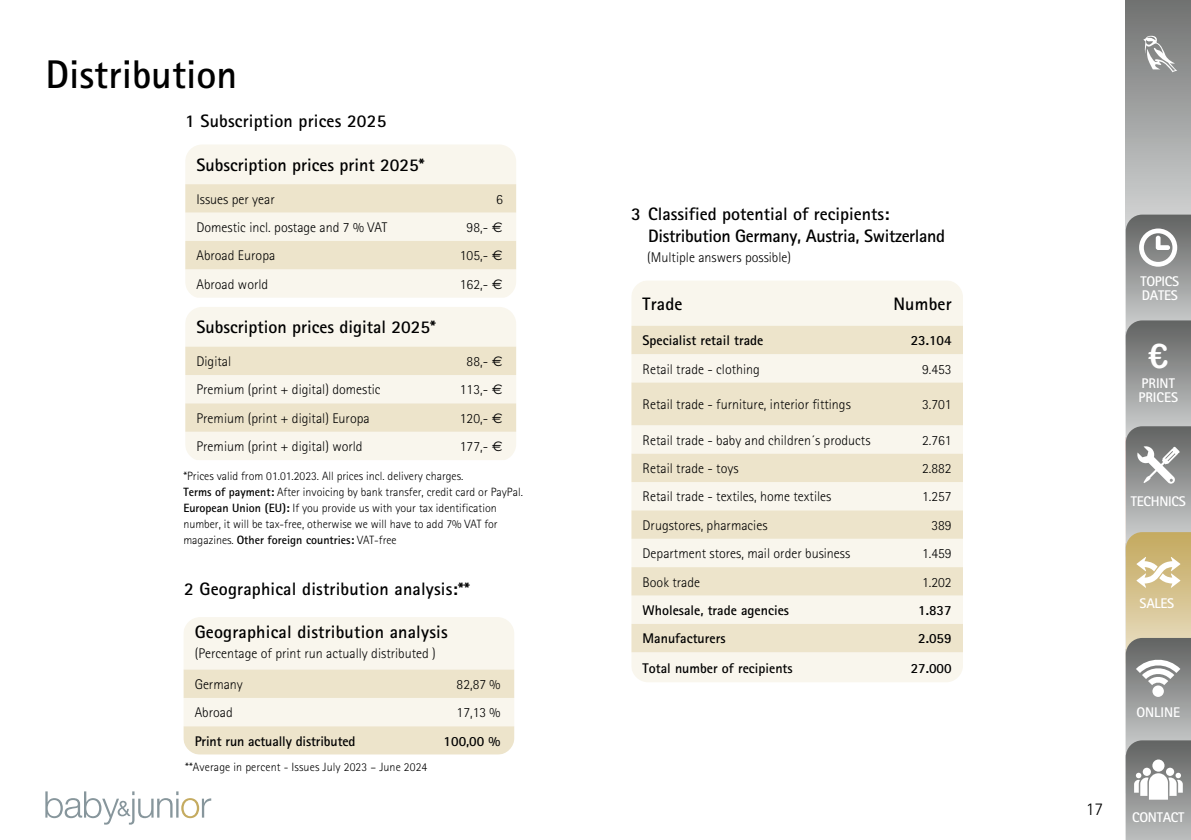
<style>
.page{position:relative;width:1191px;height:840px;background:#fff}
.page>*{position:absolute;margin:0;border:0;box-sizing:border-box;transform-origin:0 0}
.t1{font:700 40px "Rotis Sans Serif 65";color:#000}
.t2{font:34px "Arial Rounded MT Bold";color:#fff}
.t3{font:700 18px "Rotis Sans Serif 65";color:#000}
.t4{font:700 18px/22px "Rotis Sans Serif 65";letter-spacing:-.02em;color:#000}
.t5{font:300 18px "Rotis Sans Serif 45";color:#000}
.t6{font:300 14px "Rotis Sans Serif 45";color:#000}
.t7{font:700 14px "Rotis Sans Serif 65";color:#000}
.t8{font:700 14px/14px "Rotis Sans Serif 65";letter-spacing:-.02em;color:#fff}
.t9{font:700 14px/14px "Rotis Sans Serif 65";color:#fff}
.t10{font:300 12px/16px "Rotis Sans Serif 45";color:#000}
.t11{font:700 12px "Rotis Sans Serif 65";color:#000}
.s1{font-family:"Euro Sans";font-weight:400}
.s2{font-family:"Rotis Sans Serif 65";font-weight:700}
.s3{font-family:"Rotis Sans Serif 45";font-weight:300}
</style>
<div class="page">
<svg style="left:45px;top:791px;width:166px;height:33px"></svg>
<svg style="left:183px;top:617px;width:331px;height:137px;background:#f4eedf"></svg>
<div style="left:185px;top:145px;width:331px;height:152px;background:#f9f6ed"></div>
<svg style="left:185px;top:184px;width:331px;height:85px;background:#f1ead6"></svg>
<div style="left:631px;top:281px;width:332px;height:401px;background:#f9f6ed"></div>
<svg style="left:631px;top:325px;width:332px;height:327px;background:#f2ebd9"></svg>
<div style="left:185px;top:307px;width:331px;height:153px;background:#f9f6ed"></div>
<svg style="left:185px;top:346px;width:331px;height:85px;background:#f1ead6"></svg>
<svg style="left:1125px;top:0;width:66px;height:105px;background:#868887"></svg>
<svg style="left:1125px;top:105px;width:66px;height:734px;background:#adaca5"></svg>
<svg style="left:1143px;top:36px;width:34px;height:36px"></svg>
<h1 class="t1" style="left:45px;top:49px;width:193px">Distribution</h1>
<p class="t3" style="left:185px;top:109px;width:203px">1 Subscription prices 2025</p>
<p class="t3" style="left:196px;top:153px;width:229px">Subscription prices print 2025*</p>
<p class="t6" style="left:196px;top:191px;width:80px">Issues per year</p>
<p class="t6" style="left:496px;top:191px;width:8px">6</p>
<p class="t6" style="left:196px;top:219px;width:192px">Domestic incl. postage and 7 % VAT</p>
<p class="t6" style="left:466px;top:219px;width:38px">98,- <span class="s1">€</span></p>
<p class="t6" style="left:196px;top:247px;width:80px">Abroad Europa</p>
<p class="t6" style="left:460px;top:247px;width:44px">105,- <span class="s1">€</span></p>
<p class="t6" style="left:196px;top:276px;width:73px">Abroad world</p>
<p class="t6" style="left:460px;top:276px;width:44px">162,- <span class="s1">€</span></p>
<p class="t3" style="left:196px;top:315px;width:241px">Subscription prices digital 2025*</p>
<p class="t6" style="left:196px;top:353px;width:36px">Digital</p>
<p class="t6" style="left:466px;top:353px;width:38px">88,- <span class="s1">€</span></p>
<p class="t6" style="left:196px;top:381px;width:186px">Premium (print + digital) domestic</p>
<p class="t6" style="left:460px;top:381px;width:44px">113,- <span class="s1">€</span></p>
<p class="t6" style="left:196px;top:410px;width:175px">Premium (print + digital) Europa</p>
<p class="t6" style="left:460px;top:410px;width:44px">120,- <span class="s1">€</span></p>
<p class="t6" style="left:196px;top:438px;width:168px">Premium (print + digital) world</p>
<p class="t6" style="left:460px;top:438px;width:44px">177,- <span class="s1">€</span></p>
<p class="t10" style="left:183px;top:468px;width:341px">*Prices valid from 01.01.2023. All prices incl. delivery charges.<br><span class="s2">Terms of payment:</span> After invoicing by bank transfer, credit card or PayPal.<br><span class="s2">European Union (EU):</span> If you provide us with your tax identification number, it will be tax-free, otherwise we will have to add 7% VAT for</p>
<p class="t11" style="left:183px;top:532px;width:215px"><span class="s3">magazines.</span> Other foreign countries: <span class="s3">VAT-free</span></p>
<p class="t3" style="left:184px;top:577px;width:287px">2 Geographical distribution analysis:**</p>
<p class="t3" style="left:195px;top:620px;width:254px">Geographical distribution analysis</p>
<p class="t6" style="left:195px;top:644px;width:243px">(Percentage of print run actually distributed )</p>
<p class="t6" style="left:195px;top:675px;width:50px">Germany</p>
<p class="t6" style="left:456px;top:675px;width:45px">82,87 %</p>
<p class="t6" style="left:195px;top:704px;width:40px">Abroad</p>
<p class="t6" style="left:456px;top:704px;width:45px">17,13 %</p>
<p class="t7" style="left:195px;top:731px;width:162px">Print run actually distributed</p>
<p class="t7" style="left:443px;top:731px;width:58px">100,00 %</p>
<p class="t10" style="left:185px;top:758px;width:244px">**Average in percent - Issues July 2023 – June 2024</p>
<p class="t4" style="left:648px;top:203px;width:298px;text-indent:-17px">3 Classified potential of recipients:<br>Distribution Germany, Austria, Switzerland</p>
<p class="t6" style="left:647px;top:249px;width:145px">(Multiple answers possible)</p>
<p class="t3" style="left:642px;top:292px;width:42px">Trade</p>
<p class="t3" style="left:893px;top:292px;width:60px">Number</p>
<p class="t7" style="left:642px;top:331px;width:122px">Specialist retail trade</p>
<p class="t7" style="left:910px;top:331px;width:42px">23.104</p>
<p class="t6" style="left:642px;top:360px;width:119px">Retail trade - clothing</p>
<p class="t6" style="left:922px;top:360px;width:31px">9.453</p>
<p class="t6" style="left:642px;top:396px;width:210px">Retail trade - furniture, interior fittings</p>
<p class="t6" style="left:922px;top:396px;width:31px">3.701</p>
<p class="t6" style="left:642px;top:431px;width:229px">Retail trade - baby and children´s products</p>
<p class="t6" style="left:922px;top:431px;width:31px">2.761</p>
<p class="t6" style="left:642px;top:460px;width:97px">Retail trade - toys</p>
<p class="t6" style="left:922px;top:460px;width:31px">2.882</p>
<p class="t6" style="left:642px;top:488px;width:190px">Retail trade - textiles, home textiles</p>
<p class="t6" style="left:922px;top:488px;width:31px">1.257</p>
<p class="t6" style="left:642px;top:517px;width:126px">Drugstores, pharmacies</p>
<p class="t6" style="left:931px;top:517px;width:22px">389</p>
<p class="t6" style="left:642px;top:545px;width:209px">Department stores, mail order business</p>
<p class="t6" style="left:922px;top:545px;width:31px">1.459</p>
<p class="t6" style="left:642px;top:573px;width:59px">Book trade</p>
<p class="t6" style="left:922px;top:573px;width:31px">1.202</p>
<p class="t7" style="left:642px;top:601px;width:148px">Wholesale, trade agencies</p>
<p class="t7" style="left:918px;top:601px;width:35px">1.837</p>
<p class="t7" style="left:642px;top:629px;width:84px">Manufacturers</p>
<p class="t7" style="left:918px;top:629px;width:35px">2.059</p>
<p class="t7" style="left:642px;top:659px;width:152px">Total number of recipients</p>
<p class="t7" style="left:910px;top:659px;width:42px">27.000</p>
<p class="t8" style="left:1140px;top:274px;width:40px">TOPICS<br>DATES</p>
<h2 class="t2" style="left:1148px;top:335px;width:22px">€</h2>
<p class="t9" style="left:1138px;top:375px;width:41px">PRINT<br>PRICES</p>
<p class="t8" style="left:1130px;top:494px;width:56px">TECHNICS</p>
<p class="t8" style="left:1139px;top:595px;width:36px">SALES</p>
<p class="t8" style="left:1136px;top:705px;width:45px">ONLINE</p>
<p class="t5" style="left:1085px;top:797px;width:19px">17</p>
<p class="t8" style="left:1132px;top:809px;width:54px">CONTACT</p>
</div>
